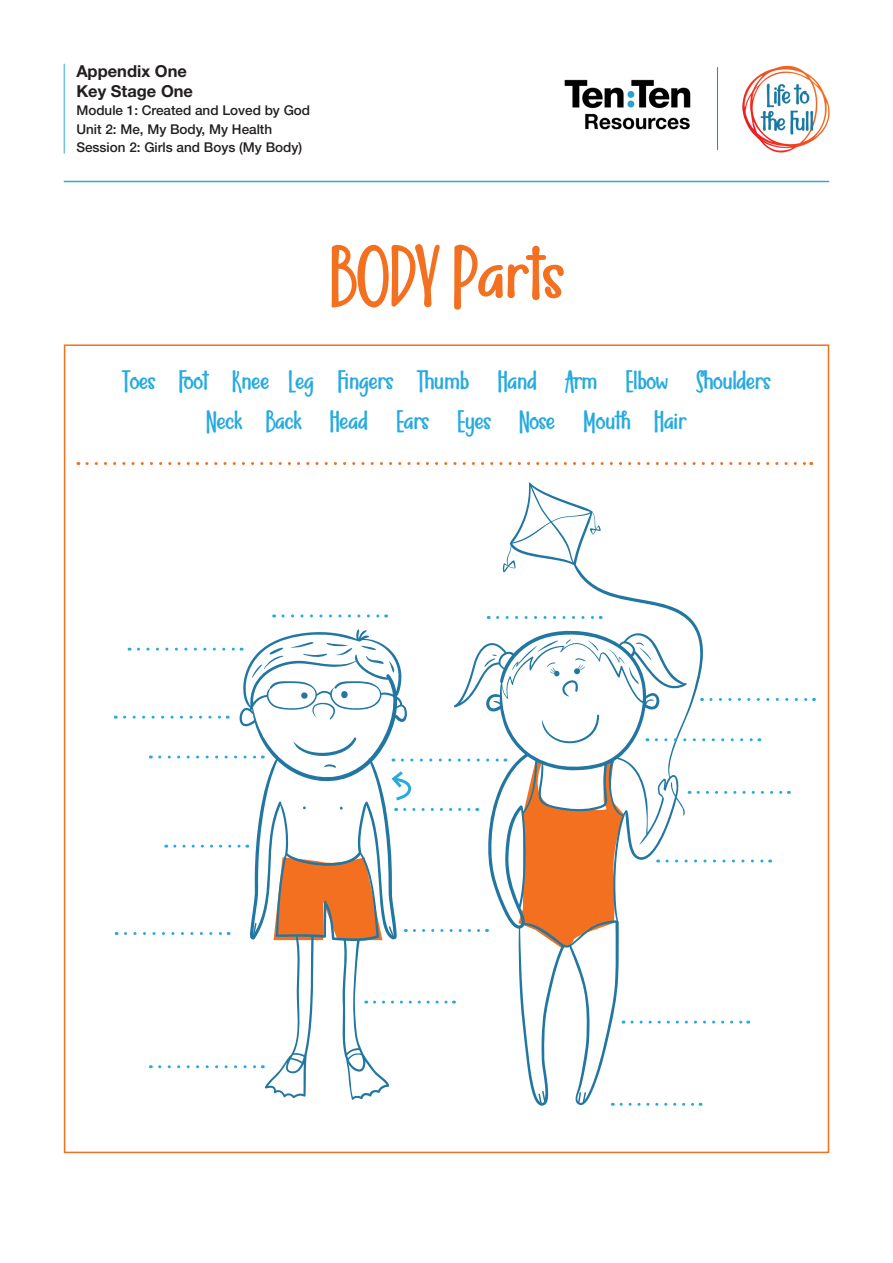
<style>
.page{position:relative;width:893px;height:1263px;background:#fff}
.page>*{position:absolute;margin:0;border:0;box-sizing:border-box;transform-origin:0 0}
.t1{font:700 75.6px "Nuit";color:#f37021}
.t2{font:700 27px/40.5px "Nuit";color:#27aae0;text-align:center}
.t3{font:700 16.5px "Helvetica Neue";color:#231f20}
.t4{font:500 13.5px "Helvetica Neue";color:#231f20}
</style>
<div class="page">
<hr style="left:64px;top:64px;width:1px;height:90px;background:#27aae0">
<hr style="left:64px;top:181px;width:765px;height:1px;background:#27aae0">
<img style="left:564px;top:65px;width:266px;height:88px">
<svg style="left:239px;top:629px;width:168px;height:471px"></svg>
<svg style="left:293px;top:737px;width:64px;height:19px"></svg>
<svg style="left:264px;top:656px;width:19px;height:13px"></svg>
<svg style="left:290px;top:642px;width:62px;height:17px"></svg>
<svg style="left:252px;top:664px;width:10px;height:14px"></svg>
<svg style="left:269px;top:647px;width:14px;height:7px"></svg>
<svg style="left:324px;top:764px;width:12px;height:4px"></svg>
<svg style="left:361px;top:646px;width:15px;height:4px"></svg>
<svg style="left:366px;top:656px;width:29px;height:16px"></svg>
<svg style="left:301px;top:691px;width:47px;height:29px"></svg>
<svg style="left:339px;top:807px;width:4px;height:3px"></svg>
<svg style="left:453px;top:482px;width:257px;height:624px"></svg>
<svg style="left:87px;top:462px;width:719px;height:3px"></svg>
<svg style="left:537px;top:1090px;width:10px;height:16px"></svg>
<svg style="left:577px;top:1091px;width:10px;height:14px"></svg>
<svg style="left:621px;top:1103px;width:80px;height:3px"></svg>
<svg style="left:160px;top:1065px;width:103px;height:3px"></svg>
<svg style="left:632px;top:1020px;width:117px;height:3px"></svg>
<svg style="left:375px;top:1000px;width:79px;height:3px"></svg>
<svg style="left:125px;top:932px;width:104px;height:3px"></svg>
<svg style="left:252px;top:922px;width:6px;height:14px"></svg>
<svg style="left:388px;top:925px;width:7px;height:14px"></svg>
<svg style="left:658px;top:777px;width:10px;height:24px"></svg>
<svg style="left:698px;top:791px;width:91px;height:3px"></svg>
<svg style="left:414px;top:929px;width:73px;height:3px"></svg>
<svg style="left:175px;top:845px;width:73px;height:3px"></svg>
<svg style="left:667px;top:859px;width:104px;height:3px"></svg>
<svg style="left:402px;top:758px;width:104px;height:3px"></svg>
<svg style="left:160px;top:755px;width:103px;height:3px"></svg>
<svg style="left:283px;top:614px;width:104px;height:3px"></svg>
<svg style="left:405px;top:808px;width:73px;height:3px"></svg>
<svg style="left:389px;top:768px;width:23px;height:34px"></svg>
<svg style="left:125px;top:716px;width:103px;height:3px"></svg>
<svg style="left:498px;top:616px;width:103px;height:3px"></svg>
<svg style="left:711px;top:698px;width:103px;height:3px"></svg>
<svg style="left:656px;top:738px;width:104px;height:3px"></svg>
<svg style="left:138px;top:648px;width:104px;height:3px"></svg>
<p class="t3" style="left:76px;top:61px;width:112px">Appendix One</p>
<p class="t3" style="left:76px;top:81px;width:118px">Key Stage One</p>
<p class="t4" style="left:76px;top:102px;width:235px">Module 1: Created and Loved by God</p>
<p class="t4" style="left:76px;top:121px;width:197px">Unit 2: Me, My Body, My Health</p>
<p class="t4" style="left:76px;top:139px;width:227px">Session 2: Girls and Boys (My Body)</p>
<p class="t1" style="left:330px;top:227px;width:235px">BODY Parts</p>
<p class="t2" style="left:122px;top:359px;width:650px">Toes Foot Knee Leg Fingers Thumb Hand Arm Elbow Shoulders<br>Neck Back Head Ears Eyes Nose Mouth Hair</p>
</div>
